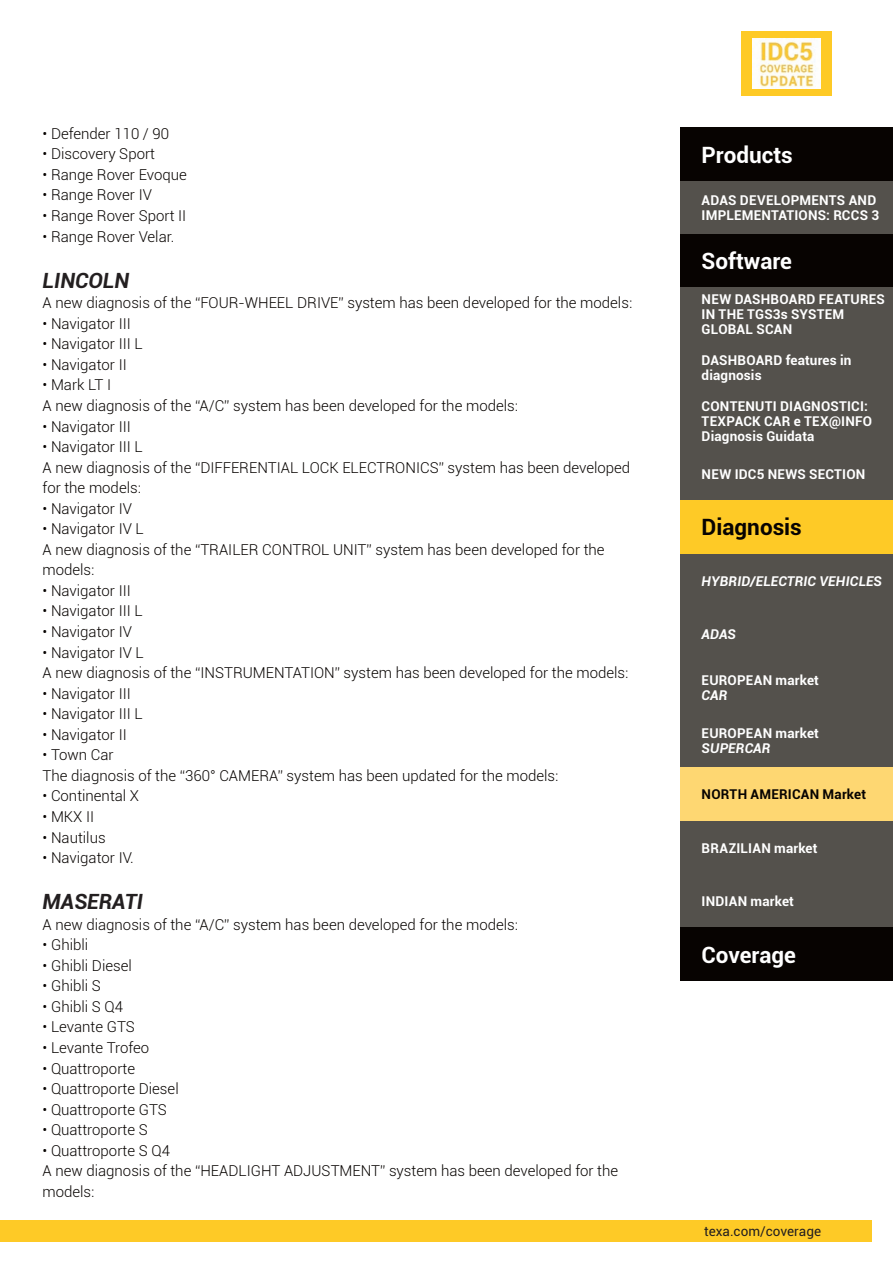
<style>
.page{position:relative;width:893px;height:1263px;background:#fff}
.page>*{position:absolute;margin:0;border:0;box-sizing:border-box;transform-origin:0 0}
.t1{font:700 22.5px "Roboto";color:#fff}
.t2{font:700 22.5px "Roboto";color:#070301}
.t3{font:italic 700 21px "Roboto";color:#231f20}
.t4{font:300 15px/20.5px "Roboto";color:#070301}
.t5{font:700 13.5px/15px "Roboto";letter-spacing:.015em;color:#fff}
.t6{font:italic 700 13.5px "Roboto";letter-spacing:.005em;color:#fff}
.t7{font:700 13.5px "Roboto";letter-spacing:.015em;color:#070301}
.t8{font:13.5px "Roboto";color:#231f20}
</style>
<div class="page">
<div style="left:0;top:1220px;width:872px;height:22px;background:#feca26"></div>
<div style="left:741px;top:31px;width:91px;height:65px;background:#feca26"></div>
<img style="left:753px;top:39px;width:68px;height:49px">
<div style="left:680px;top:181px;width:213px;height:53px;background:#54514c"></div>
<div style="left:680px;top:234px;width:213px;height:53px;background:#070301"></div>
<div style="left:680px;top:341px;width:213px;height:53px;background:#54514c"></div>
<div style="left:680px;top:288px;width:213px;height:53px;background:#54514c"></div>
<div style="left:680px;top:714px;width:213px;height:53px;background:#54514c"></div>
<div style="left:680px;top:394px;width:213px;height:53px;background:#54514c"></div>
<div style="left:680px;top:821px;width:213px;height:53px;background:#54514c"></div>
<div style="left:680px;top:874px;width:213px;height:53px;background:#54514c"></div>
<div style="left:680px;top:928px;width:213px;height:53px;background:#070301"></div>
<div style="left:680px;top:608px;width:213px;height:53px;background:#54514c"></div>
<div style="left:680px;top:554px;width:213px;height:53px;background:#54514c"></div>
<div style="left:680px;top:661px;width:213px;height:53px;background:#54514c"></div>
<div style="left:680px;top:128px;width:213px;height:53px;background:#070301"></div>
<div style="left:680px;top:447px;width:213px;height:54px;background:#54514c"></div>
<div style="left:680px;top:767px;width:213px;height:53px;background:#fed772"></div>
<div style="left:680px;top:500px;width:213px;height:53px;background:#feca26"></div>
<p class="t4" style="left:43px;top:123px;width:128px">• Defender 110 / 90</p>
<p class="t4" style="left:43px;top:143px;width:114px">• Discovery Sport</p>
<p class="t4" style="left:43px;top:164px;width:146px">• Range Rover Evoque</p>
<p class="t4" style="left:43px;top:184px;width:111px">• Range Rover IV</p>
<p class="t4" style="left:43px;top:205px;width:145px">• Range Rover Sport II</p>
<p class="t4" style="left:43px;top:225px;width:134px">• Range Rover Velar.</p>
<h2 class="t3" style="left:43px;top:265px;width:88px">LINCOLN</h2>
<p class="t4" style="left:43px;top:292px;width:591px">A new diagnosis of the “FOUR-WHEEL DRIVE” system has been developed for the models:</p>
<p class="t4" style="left:43px;top:313px;width:90px">• Navigator III</p>
<p class="t4" style="left:43px;top:333px;width:102px">• Navigator III L</p>
<p class="t4" style="left:43px;top:354px;width:86px">• Navigator II</p>
<p class="t4" style="left:43px;top:374px;width:477px">• Mark LT I<br>A new diagnosis of the “A/C” system has been developed for the models:</p>
<p class="t4" style="left:43px;top:415px;width:90px">• Navigator III</p>
<p class="t4" style="left:43px;top:436px;width:589px">• Navigator III L<br>A new diagnosis of the “DIFFERENTIAL LOCK ELECTRONICS” system has been developed for the models:</p>
<p class="t4" style="left:43px;top:498px;width:91px">• Navigator IV</p>
<p class="t4" style="left:43px;top:518px;width:564px">• Navigator IV L<br>A new diagnosis of the “TRAILER CONTROL UNIT” system has been developed for the models:</p>
<p class="t4" style="left:43px;top:580px;width:90px">• Navigator III</p>
<p class="t4" style="left:43px;top:600px;width:102px">• Navigator III L</p>
<p class="t4" style="left:43px;top:621px;width:91px">• Navigator IV</p>
<p class="t4" style="left:43px;top:641px;width:587px">• Navigator IV L<br>A new diagnosis of the “INSTRUMENTATION” system has been developed for the models:</p>
<p class="t4" style="left:43px;top:683px;width:90px">• Navigator III</p>
<p class="t4" style="left:43px;top:703px;width:102px">• Navigator III L</p>
<p class="t4" style="left:43px;top:724px;width:86px">• Navigator II</p>
<p class="t4" style="left:43px;top:744px;width:517px">• Town Car<br>The diagnosis of the “360° CAMERA” system has been updated for the models:</p>
<p class="t4" style="left:43px;top:785px;width:98px">• Continental X</p>
<p class="t4" style="left:43px;top:806px;width:53px">• MKX II</p>
<p class="t4" style="left:43px;top:826px;width:65px">• Nautilus</p>
<p class="t4" style="left:43px;top:847px;width:93px">• Navigator IV.</p>
<h2 class="t3" style="left:43px;top:887px;width:102px">MASERATI</h2>
<p class="t4" style="left:43px;top:914px;width:477px">A new diagnosis of the “A/C” system has been developed for the models:</p>
<p class="t4" style="left:43px;top:934px;width:47px">• Ghibli</p>
<p class="t4" style="left:43px;top:955px;width:91px">• Ghibli Diesel</p>
<p class="t4" style="left:43px;top:975px;width:60px">• Ghibli S</p>
<p class="t4" style="left:43px;top:996px;width:82px">• Ghibli S Q4</p>
<p class="t4" style="left:43px;top:1016px;width:94px">• Levante GTS</p>
<p class="t4" style="left:43px;top:1037px;width:108px">• Levante Trofeo</p>
<p class="t4" style="left:43px;top:1057px;width:94px">• Quattroporte</p>
<p class="t4" style="left:43px;top:1078px;width:138px">• Quattroporte Diesel</p>
<p class="t4" style="left:43px;top:1098px;width:126px">• Quattroporte GTS</p>
<p class="t4" style="left:43px;top:1119px;width:107px">• Quattroporte S</p>
<p class="t4" style="left:43px;top:1140px;width:577px">• Quattroporte S Q4<br>A new diagnosis of the “HEADLIGHT ADJUSTMENT” system has been developed for the models:</p>
<h1 class="t1" style="left:702px;top:139px;width:93px">Products</h1>
<p class="t5" style="left:702px;top:192px;width:179px">ADAS DEVELOPMENTS AND<br>IMPLEMENTATIONS: RCCS 3</p>
<h1 class="t1" style="left:702px;top:245px;width:92px">Software</h1>
<p class="t5" style="left:702px;top:291px;width:185px">NEW DASHBOARD FEATURES<br>IN THE TGS3s SYSTEM<br>GLOBAL SCAN</p>
<p class="t5" style="left:702px;top:352px;width:151px">DASHBOARD features in diagnosis</p>
<p class="t5" style="left:702px;top:398px;width:172px">CONTENUTI DIAGNOSTICI:<br>TEXPACK CAR e TEX@INFO<br>Diagnosis Guidata</p>
<p class="t5" style="left:702px;top:466px;width:165px">NEW IDC5 NEWS SECTION</p>
<h1 class="t2" style="left:702px;top:511px;width:102px">Diagnosis</h1>
<p class="t6" style="left:702px;top:572px;width:182px">HYBRID/ELECTRIC VEHICLES</p>
<p class="t6" style="left:702px;top:625px;width:36px">ADAS</p>
<p class="t5" style="left:702px;top:672px;width:119px">EUROPEAN market</p>
<p class="t6" style="left:702px;top:686px;width:27px">CAR</p>
<p class="t5" style="left:702px;top:726px;width:119px">EUROPEAN market</p>
<p class="t6" style="left:702px;top:739px;width:70px">SUPERCAR</p>
<p class="t7" style="left:702px;top:784px;width:166px">NORTH AMERICAN Market</p>
<p class="t5" style="left:702px;top:840px;width:117px">BRAZILIAN market</p>
<p class="t5" style="left:702px;top:893px;width:94px">INDIAN market</p>
<h1 class="t1" style="left:702px;top:939px;width:96px">Coverage</h1>
<p class="t8" style="left:704px;top:1222px;width:118px">texa.com/coverage</p>
</div>
